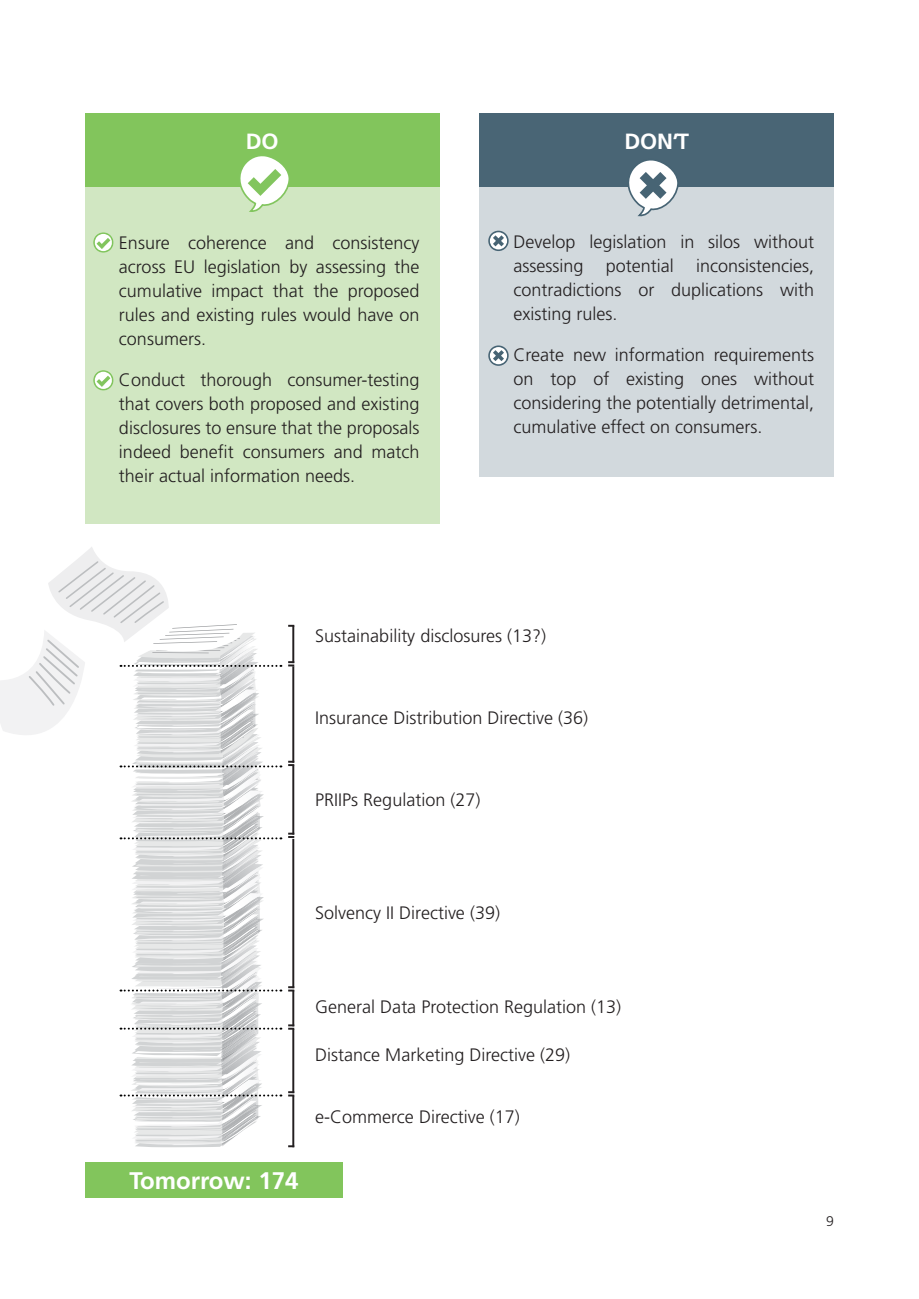
<style>
.page{position:relative;width:919px;height:1299px;background:#fff}
.page>*{position:absolute;margin:0;border:0;box-sizing:border-box;transform-origin:0 0}
.t1{font:700 24px "Frutiger LT Pro";color:#fff}
.t2{font:700 22px "Frutiger LT Pro";color:#fff}
.t3{font:300 18px/24px "Frutiger LT Pro";color:#231f20;text-align:justify}
.t4{font:300 14px "Frutiger LT Pro";color:#231f20}
.s1{color:#82c55c}
</style>
<div class="page">
<div style="left:85px;top:181px;width:354px;height:343px;background:#d1e7c2"></div>
<div style="left:85px;top:113px;width:354px;height:74px;background:#82c55c"></div>
<svg style="left:93px;top:232px;width:21px;height:21px"></svg>
<svg style="left:93px;top:370px;width:21px;height:20px"></svg>
<svg style="left:240px;top:156px;width:49px;height:56px"></svg>
<div style="left:479px;top:182px;width:355px;height:294px;background:#d2d9dd"></div>
<div style="left:479px;top:113px;width:355px;height:74px;background:#496575"></div>
<svg style="left:628px;top:160px;width:51px;height:57px"></svg>
<svg style="left:488px;top:231px;width:21px;height:20px"></svg>
<svg style="left:488px;top:345px;width:21px;height:21px"></svg>
<hr style="left:292px;top:1095px;width:2px;height:52px;background:#231f20">
<hr style="left:292px;top:1028px;width:2px;height:65px;background:#231f20">
<svg style="left:288px;top:1091px;width:6px;height:5px"></svg>
<hr style="left:292px;top:990px;width:2px;height:36px;background:#231f20">
<svg style="left:288px;top:1024px;width:6px;height:5px"></svg>
<hr style="left:292px;top:838px;width:2px;height:150px;background:#231f20">
<svg style="left:288px;top:986px;width:6px;height:5px"></svg>
<hr style="left:292px;top:765px;width:2px;height:69px;background:#231f20">
<svg style="left:288px;top:832px;width:6px;height:6px"></svg>
<hr style="left:292px;top:666px;width:2px;height:96px;background:#231f20">
<svg style="left:288px;top:760px;width:6px;height:6px"></svg>
<hr style="left:292px;top:625px;width:2px;height:38px;background:#231f20">
<svg style="left:288px;top:661px;width:6px;height:5px"></svg>
<div style="left:85px;top:1161px;width:257px;height:36px;background:#82c55c"></div>
<svg style="left:0;top:547px;width:281px;height:600px"></svg>
<p class="t2" style="left:246px;top:128px;width:34px">DO</p>
<p class="t3" style="left:119px;top:231px;width:302px;text-indent:-17px"><span class="s1">•</span> Ensure coherence and consistency across EU legislation by assessing the cumulative impact that the proposed rules and existing rules would have on consumers.</p>
<p class="t3" style="left:119px;top:368px;width:302px;text-indent:-17px"><span class="s1">•</span> Conduct thorough consumer-testing that covers both proposed and existing disclosures to ensure that the proposals indeed benefit consumers and match their actual information needs.</p>
<p class="t2" style="left:624px;top:128px;width:66px">DON’T</p>
<p class="t3" style="left:513px;top:230px;width:302px;text-indent:-17px"><span class="s1">•</span> Develop legislation in silos without assessing potential inconsistencies, contradictions or duplications with existing rules.</p>
<p class="t3" style="left:513px;top:343px;width:302px;text-indent:-17px"><span class="s1">•</span> Create new information requirements on top of existing ones without considering the potentially detrimental, cumulative effect on consumers.</p>
<p class="t3" style="left:315px;top:624px;width:232px">Sustainability disclosures (13?)</p>
<p class="t3" style="left:315px;top:705px;width:274px">Insurance Distribution Directive (36)</p>
<p class="t3" style="left:315px;top:788px;width:167px">PRIIPs Regulation (27)</p>
<p class="t3" style="left:315px;top:900px;width:186px">Solvency II Directive (39)</p>
<p class="t3" style="left:315px;top:995px;width:307px">General Data Protection Regulation (13)</p>
<p class="t3" style="left:315px;top:1042px;width:256px">Distance Marketing Directive (29)</p>
<p class="t3" style="left:315px;top:1104px;width:206px">e-Commerce Directive (17)</p>
<h1 class="t1" style="left:129px;top:1166px;width:170px">Tomorrow: 174</h1>
<p class="t4" style="left:826px;top:1212px;width:9px">9</p>
</div>
